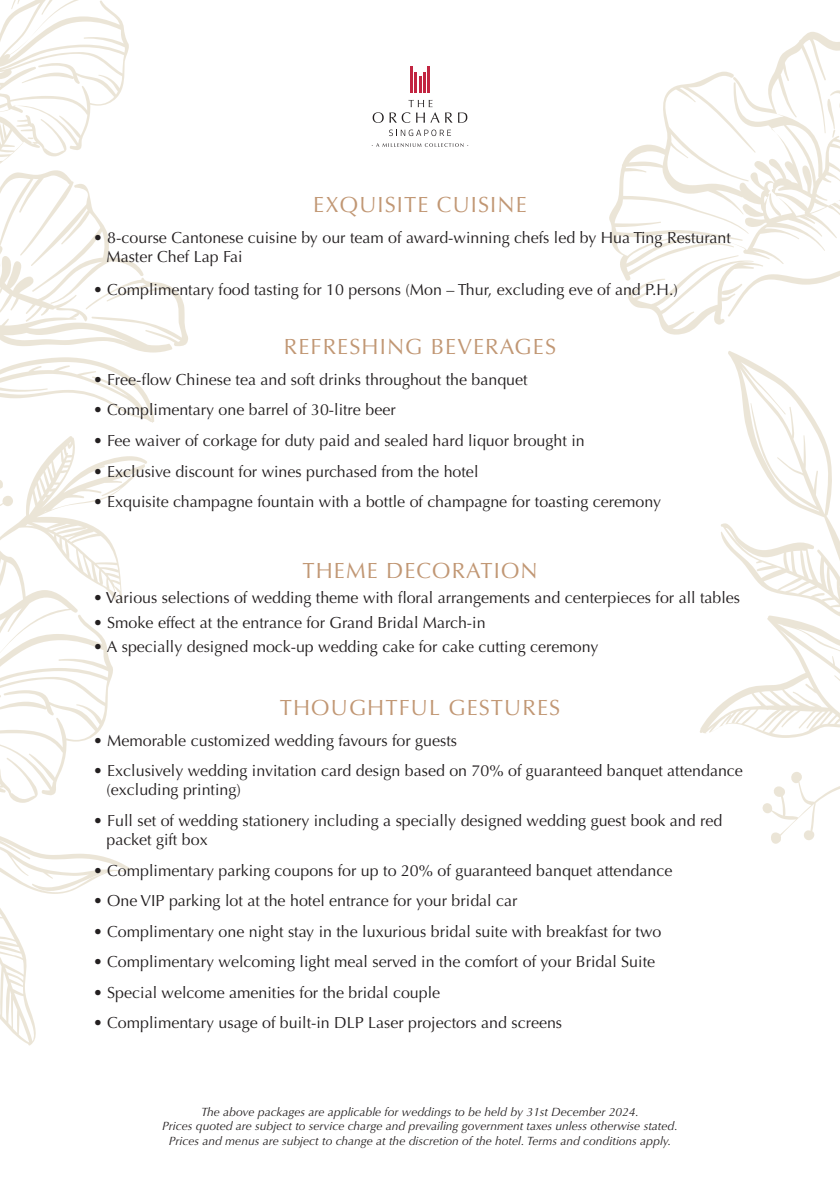
<style>
.page{position:relative;width:840px;height:1191px;background:#fff}
.page>*{position:absolute;margin:0;border:0;box-sizing:border-box;transform-origin:0 0}
.t1{font:22px "Optima";letter-spacing:.05em;color:#c19774}
.t2{font:16px/19.2px "Optima";color:#231f20}
.t3{font:italic 12px/14.4px "Optima";color:#231f20;text-align:center}
</style>
<div class="page">
<hr style="left:414px;top:72px;width:2px;height:21px;background:#c22541">
<hr style="left:423px;top:72px;width:2px;height:21px;background:#c22541">
<hr style="left:427px;top:66px;width:2px;height:27px;background:#c22541">
<hr style="left:410px;top:66px;width:2px;height:27px;background:#c22541">
<hr style="left:418px;top:76px;width:3px;height:17px;background:#c22541">
<svg style="left:389px;top:130px;width:62px;height:6px"></svg>
<svg style="left:371px;top:143px;width:97px;height:4px"></svg>
<svg style="left:372px;top:112px;width:11px;height:11px"></svg>
<svg style="left:389px;top:100px;width:50px;height:23px"></svg>
<svg style="left:445px;top:112px;width:7px;height:11px"></svg>
<svg style="left:458px;top:112px;width:9px;height:11px"></svg>
<svg style="left:609px;top:32px;width:230px;height:811px"></svg>
<svg style="left:0;top:0;width:129px;height:149px"></svg>
<svg style="left:0;top:149px;width:188px;height:896px"></svg>
<p class="t1" style="left:313px;top:192px;width:215px">EXQUISITE CUISINE</p>
<p class="t2" style="left:106px;top:228px;width:625px;text-indent:-13px">• 8-course Cantonese cuisine by our team of award-winning chefs led by Hua Ting Resturant<br>Master Chef Lap Fai</p>
<p class="t2" style="left:93px;top:280px;width:586px">• Complimentary food tasting for 10 persons (Mon – Thur, excluding eve of and P.H.)</p>
<p class="t1" style="left:284px;top:334px;width:273px">REFRESHING BEVERAGES</p>
<p class="t2" style="left:93px;top:370px;width:435px">• Free-flow Chinese tea and soft drinks throughout the banquet</p>
<p class="t2" style="left:93px;top:401px;width:304px">• Complimentary one barrel of 30-litre beer</p>
<p class="t2" style="left:93px;top:431px;width:493px">• Fee waiver of corkage for duty paid and sealed hard liquor brought in</p>
<p class="t2" style="left:93px;top:462px;width:386px">• Exclusive discount for wines purchased from the hotel</p>
<p class="t2" style="left:93px;top:492px;width:569px">• Exquisite champagne fountain with a bottle of champagne for toasting ceremony</p>
<p class="t1" style="left:302px;top:557px;width:236px">THEME DECORATION</p>
<p class="t2" style="left:93px;top:588px;width:648px">• Various selections of wedding theme with floral arrangements and centerpieces for all tables</p>
<p class="t2" style="left:93px;top:613px;width:394px">• Smoke effect at the entrance for Grand Bridal March-in</p>
<p class="t2" style="left:93px;top:637px;width:506px">• A specially designed mock-up wedding cake for cake cutting ceremony</p>
<p class="t1" style="left:279px;top:695px;width:282px">THOUGHTFUL GESTURES</p>
<p class="t2" style="left:93px;top:731px;width:365px">• Memorable customized wedding favours for guests</p>
<p class="t2" style="left:106px;top:761px;width:637px;text-indent:-13px">• Exclusively wedding invitation card design based on 70% of guaranteed banquet attendance (excluding printing)</p>
<p class="t2" style="left:106px;top:811px;width:617px;text-indent:-13px">• Full set of wedding stationery including a specially designed wedding guest book and red packet gift box</p>
<p class="t2" style="left:93px;top:861px;width:580px">• Complimentary parking coupons for up to 20% of guaranteed banquet attendance</p>
<p class="t2" style="left:93px;top:891px;width:425px">• One VIP parking lot at the hotel entrance for your bridal car</p>
<p class="t2" style="left:93px;top:922px;width:569px">• Complimentary one night stay in the luxurious bridal suite with breakfast for two</p>
<p class="t2" style="left:93px;top:952px;width:563px">• Complimentary welcoming light meal served in the comfort of your Bridal Suite</p>
<p class="t2" style="left:93px;top:983px;width:348px">• Special welcome amenities for the bridal couple</p>
<p class="t2" style="left:93px;top:1013px;width:470px">• Complimentary usage of built-in DLP Laser projectors and screens</p>
<p class="t3" style="left:162px;top:1104px;width:516px">The above packages are applicable for weddings to be held by 31st December 2024.<br>Prices quoted are subject to service charge and prevailing government taxes unless otherwise stated.<br>Prices and menus are subject to change at the discretion of the hotel. Terms and conditions apply.</p>
</div>
